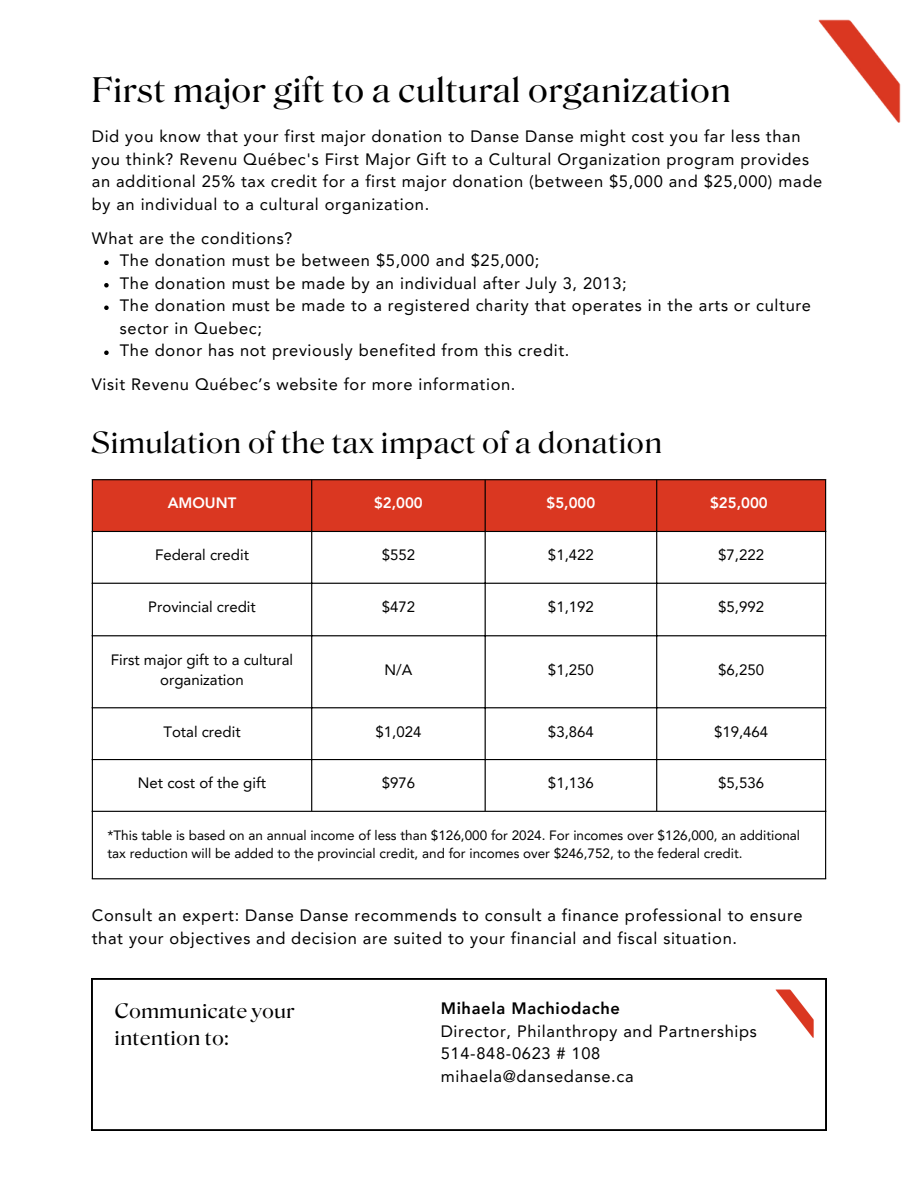
<style>
.page{position:relative;width:918px;height:1188px;background:#fff}
.page>*{position:absolute;margin:0;border:0;box-sizing:border-box;transform-origin:0 0}
.t1{font:33px "Roslindale Display";letter-spacing:.04em;color:#000}
.t2{font:28.5px "Roslindale Display";letter-spacing:.04em;color:#000}
.t3{font:19.5px/27px "Roslindale Display";letter-spacing:.04em;color:#000}
.t4{font:16.5px/22.5px "Avenir LT Pro";letter-spacing:.04em;color:#000}
.t5{font:800 16.5px "Avenir LT Pro";letter-spacing:.04em;color:#000}
.t6{font:15px/20.2px "Avenir LT Pro";color:#000;text-align:center}
.t7{font:800 15px "Avenir LT Pro";color:#fff}
.t8{font:13.5px/18px "Avenir LT Pro";color:#000}
</style>
<div class="page">
<div style="left:93px;top:480px;width:732px;height:51px;background:#da3721"></div>
<hr style="left:92px;top:480px;width:1px;height:398px;background:#000">
<hr style="left:311px;top:480px;width:1px;height:331px;background:#000">
<hr style="left:485px;top:480px;width:1px;height:331px;background:#000">
<hr style="left:656px;top:480px;width:1px;height:331px;background:#000">
<hr style="left:825px;top:480px;width:1px;height:398px;background:#000">
<hr style="left:92px;top:479px;width:734px;height:1px;background:#000">
<hr style="left:92px;top:531px;width:734px;height:1px;background:#000">
<hr style="left:92px;top:583px;width:734px;height:1px;background:#000">
<hr style="left:92px;top:635px;width:734px;height:1px;background:#000">
<hr style="left:92px;top:707px;width:734px;height:1px;background:#000">
<hr style="left:92px;top:759px;width:734px;height:1px;background:#000">
<hr style="left:92px;top:811px;width:734px;height:1px;background:#000">
<hr style="left:92px;top:878px;width:734px;height:1px;background:#000">
<img style="left:818px;top:19px;width:83px;height:104px">
<svg style="left:92px;top:979px;width:734px;height:151px"></svg>
<img style="left:769px;top:989px;width:53px;height:49px">
<svg style="left:104px;top:261px;width:5px;height:4px"></svg>
<svg style="left:104px;top:283px;width:5px;height:5px"></svg>
<svg style="left:104px;top:306px;width:5px;height:4px"></svg>
<svg style="left:104px;top:351px;width:5px;height:4px"></svg>
<p class="t1" style="left:92px;top:71px;width:640px">First major gift to a cultural organization</p>
<p class="t4" style="left:92px;top:127px;width:732px">Did you know that your first major donation to Danse Danse might cost you far less than you think? Revenu Québec's First Major Gift to a Cultural Organization program provides an additional 25% tax credit for a first major donation (between $5,000 and $25,000) made by an individual to a cultural organization.</p>
<h3 class="t4" style="left:92px;top:228px;width:202px">What are the conditions?</h3>
<p class="t4" style="left:120px;top:251px;width:421px">The donation must be between $5,000 and $25,000;</p>
<p class="t4" style="left:120px;top:273px;width:509px">The donation must be made by an individual after July 3, 2013;</p>
<p class="t4" style="left:120px;top:296px;width:693px">The donation must be made to a registered charity that operates in the arts or culture sector in Quebec;</p>
<p class="t4" style="left:120px;top:341px;width:451px">The donor has not previously benefited from this credit.</p>
<p class="t4" style="left:92px;top:374px;width:425px">Visit Revenu Québec’s website for more information.</p>
<p class="t2" style="left:92px;top:426px;width:572px">Simulation of the tax impact of a donation</p>
<p class="t7" style="left:168px;top:497px;width:70px">AMOUNT</p>
<p class="t7" style="left:374px;top:497px;width:50px">$2,000</p>
<h1 class="t7" style="left:547px;top:497px;width:50px">$5,000</h1>
<p class="t7" style="left:710px;top:497px;width:59px">$25,000</p>
<p class="t6" style="left:155px;top:546px;width:95px">Federal credit</p>
<p class="t6" style="left:382px;top:546px;width:35px">$552</p>
<p class="t6" style="left:548px;top:546px;width:47px">$1,422</p>
<p class="t6" style="left:718px;top:546px;width:47px">$7,222</p>
<p class="t6" style="left:148px;top:598px;width:109px">Provincial credit</p>
<p class="t6" style="left:382px;top:598px;width:35px">$472</p>
<p class="t6" style="left:548px;top:598px;width:47px">$1,192</p>
<h2 class="t6" style="left:718px;top:598px;width:47px">$5,992</h2>
<p class="t6" style="left:111px;top:651px;width:184px">First major gift to a cultural organization</p>
<p class="t6" style="left:385px;top:661px;width:29px">N/A</p>
<p class="t6" style="left:548px;top:661px;width:47px">$1,250</p>
<p class="t6" style="left:718px;top:661px;width:47px">$6,250</p>
<p class="t6" style="left:163px;top:723px;width:79px">Total credit</p>
<p class="t6" style="left:375px;top:723px;width:47px">$1,024</p>
<p class="t6" style="left:548px;top:723px;width:47px">$3,864</p>
<p class="t6" style="left:714px;top:723px;width:56px">$19,464</p>
<p class="t6" style="left:138px;top:774px;width:130px">Net cost of the gift</p>
<p class="t6" style="left:382px;top:774px;width:35px">$976</p>
<p class="t6" style="left:548px;top:774px;width:47px">$1,136</p>
<p class="t6" style="left:718px;top:774px;width:47px">$5,536</p>
<p class="t8" style="left:108px;top:828px;width:694px">*This table is based on an annual income of less than $126,000 for 2024. For incomes over $126,000, an additional tax reduction will be added to the provincial credit, and for incomes over $246,752, to the federal credit.</p>
<p class="t4" style="left:92px;top:906px;width:712px">Consult an expert: Danse Danse recommends to consult a finance professional to ensure that your objectives and decision are suited to your financial and fiscal situation.</p>
<p class="t3" style="left:115px;top:998px;width:181px">Communicate your intention to:</p>
<p class="t5" style="left:441px;top:1002px;width:181px">Mihaela Machiodache</p>
<p class="t4" style="left:441px;top:1021px;width:318px">Director, Philanthropy and Partnerships</p>
<p class="t4" style="left:441px;top:1044px;width:161px">514-848-0623 # 108</p>
<p class="t4" style="left:441px;top:1066px;width:194px">mihaela@dansedanse.ca</p>
</div>
